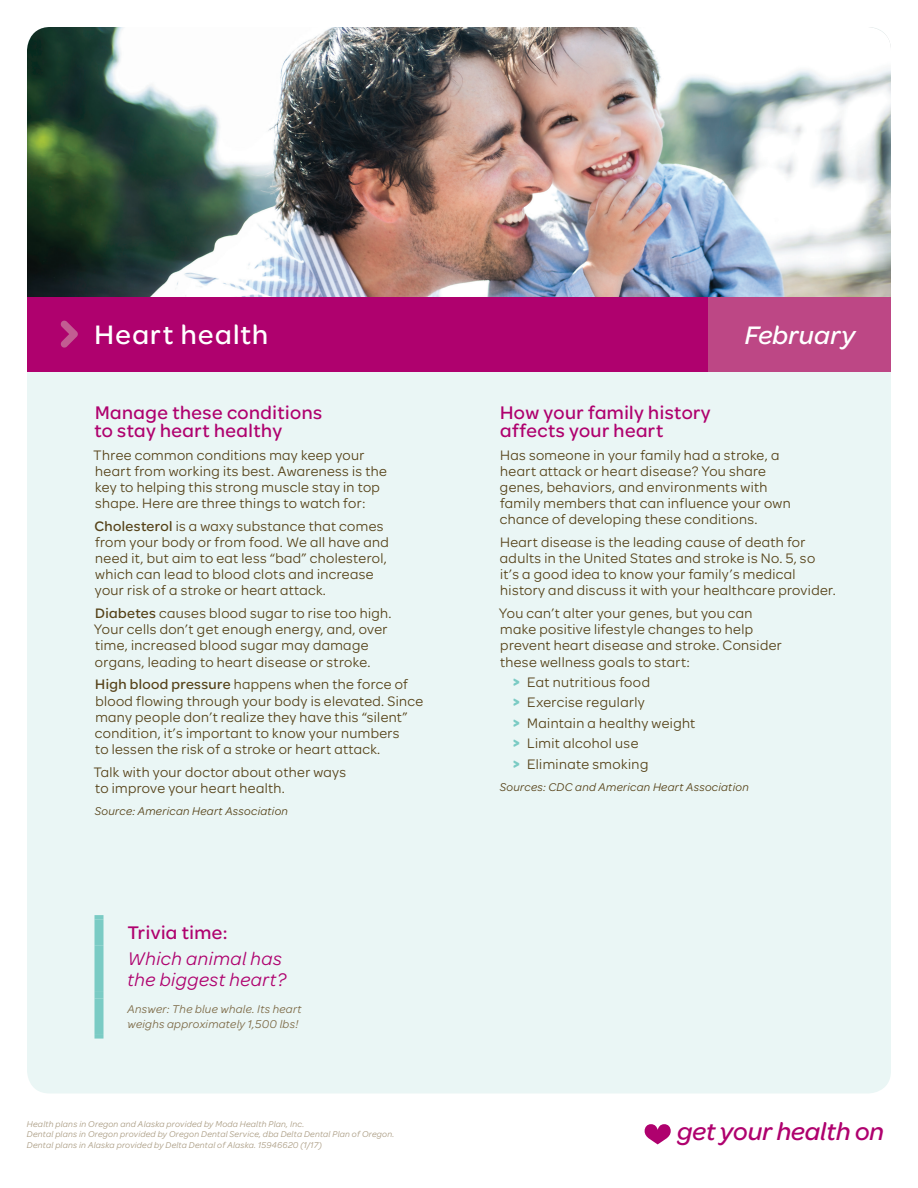
<style>
.page{position:relative;width:918px;height:1188px;background:#fff}
.page>*{position:absolute;margin:0;border:0;box-sizing:border-box;transform-origin:0 0}
.t1{font:500 28.5px "Omnes Moda";letter-spacing:.05em;color:#fff}
.t2{font:italic 500 27px "Omnes Moda";letter-spacing:.01em;color:#fff}
.t3{font:italic 500 26.25px "Omnes Moda";color:#af016e}
.t4{font:500 19.5px/18px "Omnes Moda";letter-spacing:.025em;color:#af016e}
.t5{font:italic 19.5px/21px "Omnes Moda";letter-spacing:.025em;color:#af016e}
.t6{font:14.7px/16.2px "Omnes Moda";letter-spacing:.025em;color:#564218}
.t7{font:italic 12px "Omnes Moda";letter-spacing:.025em;color:#564218}
.t8{font:italic 12px/15px "Omnes Moda";letter-spacing:.025em;color:#7c6945}
.t9{font:italic 9px/10.5px "Omnes Moda";letter-spacing:.025em;color:#aa9c83}
.s1{font-weight:500}
.s2{font-weight:700;font-size:15px;color:#7acbc4}
</style>
<div class="page">
<div style="left:27px;top:27px;width:864px;height:1067px;background:#eaf6f5;border-radius:23px"></div>
<img style="left:27px;top:27px;width:864px;height:270px">
<svg style="left:645px;top:1124px;width:26px;height:20px"></svg>
<div style="left:27px;top:297px;width:682px;height:74px;background:#af016e"></div>
<svg style="left:61px;top:321px;width:17px;height:27px"></svg>
<div style="left:709px;top:297px;width:182px;height:74px;background:#bd4785"></div>
<div style="left:94px;top:915px;width:10px;height:5px;background:#7acbc4"></div>
<div style="left:94px;top:920px;width:10px;height:25px;background:#7acbc4"></div>
<div style="left:94px;top:945px;width:10px;height:47px;background:#7acbc4"></div>
<div style="left:94px;top:992px;width:10px;height:7px;background:#7acbc4"></div>
<div style="left:94px;top:999px;width:10px;height:35px;background:#7acbc4"></div>
<div style="left:94px;top:1034px;width:10px;height:5px;background:#7acbc4"></div>
<h1 class="t1" style="left:94px;top:315px;width:175px">Heart health</h1>
<h2 class="t2" style="left:745px;top:316px;width:112px">February</h2>
<h3 class="t4" style="left:94px;top:402px;width:229px">Manage these conditions to stay heart healthy</h3>
<p class="t6" style="left:93px;top:446px;width:295px">Three common conditions may keep your heart from working its best. Awareness is the key to helping this strong muscle stay in top shape. Here are three things to watch for:</p>
<p class="t6" style="left:95px;top:517px;width:296px"><span class="s1">Cholesterol</span> is a waxy substance that comes from your body or from food. We all have and need it, but aim to eat less “bad” cholesterol, which can lead to blood clots and increase your risk of a stroke or heart attack.</p>
<p class="t6" style="left:94px;top:604px;width:299px"><span class="s1">Diabetes</span> causes blood sugar to rise too high.<br>Your cells don’t get enough energy, and, over time, increased blood sugar may damage organs, leading to heart disease or stroke.</p>
<p class="t6" style="left:95px;top:676px;width:330px"><span class="s1">High blood pressure</span> happens when the force of blood flowing through your body is elevated. Since many people don’t realize they have this “silent” condition, it’s important to know your numbers<br>to lessen the risk of a stroke or heart attack.</p>
<p class="t6" style="left:93px;top:763px;width:254px">Talk with your doctor about other ways to improve your heart health.</p>
<p class="t7" style="left:95px;top:803px;width:195px">Source: American Heart Association</p>
<h3 class="t4" style="left:128px;top:923px;width:102px">Trivia time:</h3>
<h3 class="t5" style="left:128px;top:947px;width:160px">Which animal has the biggest heart?</h3>
<p class="t8" style="left:128px;top:1001px;width:176px">Answer: The blue whale. Its heart weighs approximately 1,500 lbs!</p>
<p class="t9" style="left:27px;top:1118px;width:369px">Health plans in Oregon and Alaska provided by Moda Health Plan, Inc.<br>Dental plans in Oregon provided by Oregon Dental Service, dba Delta Dental Plan of Oregon.<br>Dental plans in Alaska provided by Delta Dental of Alaska. 15946620 (1/17)</p>
<h3 class="t4" style="left:500px;top:402px;width:212px">How your family history affects your heart</h3>
<p class="t6" style="left:500px;top:446px;width:292px">Has someone in your family had a stroke, a heart attack or heart disease? You share genes, behaviors, and environments with family members that can influence your own chance of developing these conditions.</p>
<p class="t6" style="left:500px;top:533px;width:337px">Heart disease is the leading cause of death for adults in the United States and stroke is No. 5, so it’s a good idea to know your family’s medical history and discuss it with your healthcare provider.</p>
<p class="t6" style="left:499px;top:604px;width:284px">You can’t alter your genes, but you can make positive lifestyle changes to help prevent heart disease and stroke. Consider these wellness goals to start:</p>
<p class="t6" style="left:513px;top:671px;width:184px;line-height:20.4px"><span class="s2">&gt;</span> Eat nutritious food<br><span class="s2">&gt;</span> Exercise regularly<br><span class="s2">&gt;</span> Maintain a healthy weight <span class="s2">&gt;</span> Limit alcohol use<br><span class="s2">&gt;</span> Eliminate smoking</p>
<p class="t7" style="left:500px;top:779px;width:251px">Sources: CDC and American Heart Association</p>
<h3 class="t3" style="left:677px;top:1114px;width:208px">get your health on</h3>
</div>
